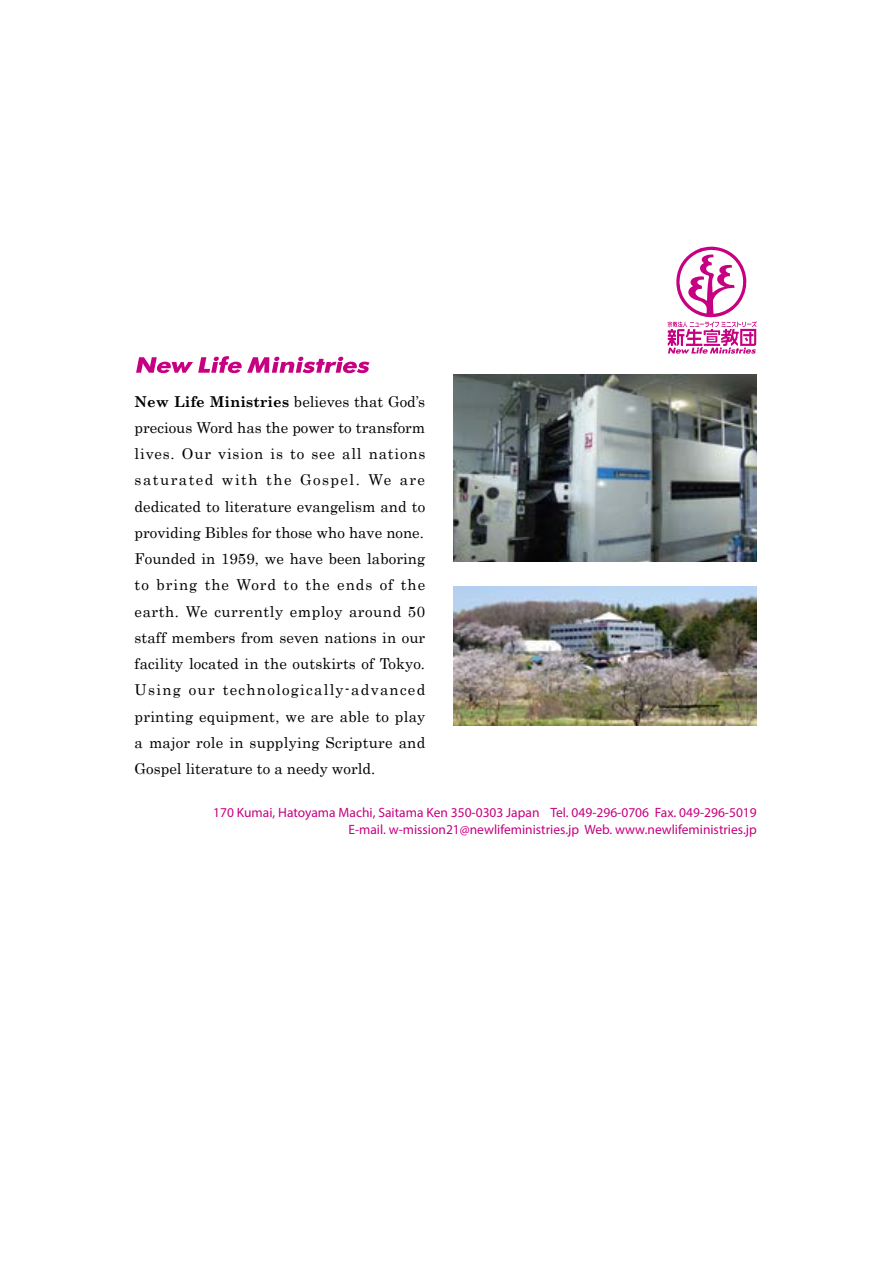
<style>
.page{position:relative;width:893px;height:1263px;background:#fff}
.page>*{position:absolute;margin:0;border:0;box-sizing:border-box;transform-origin:0 0}
.t1{font:15px/26.2px "Century";color:#000;text-align:justify}
.t2{font:700 15px "Century Schoolbook";color:#000}
.t3{font:13.5px/16.5px "Myriad Pro";color:#c60080;text-align:right}
.s1{font-family:"Century";font-weight:400}
</style>
<div class="page">
<img style="left:454px;top:587px;width:303px;height:138px">
<img style="left:454px;top:374px;width:303px;height:188px">
<svg style="left:668px;top:246px;width:89px;height:108px"></svg>
<svg style="left:136px;top:356px;width:234px;height:17px"></svg>
<p class="t2" style="left:135px;top:390px;width:292px">New Life Ministries <span class="s1">believes that God’s</span></p>
<p class="t1" style="left:135px;top:413px;width:292px">precious Word has the power to transform lives. Our vision is to see all nations saturated with the Gospel. We are dedicated to literature evangelism and to providing Bibles for those who have none.<br>Founded in 1959, we have been laboring to bring the Word to the ends of the earth. We currently employ around 50 staff members from seven nations in our facility located in the outskirts of Tokyo.<br>Using our technologically-advanced printing equipment, we are able to play a major role in supplying Scripture and Gospel literature to a needy world.</p>
<p class="t3" style="left:213px;top:804px;width:545px">170 Kumai, Hatoyama Machi, Saitama Ken 350-0303 Japan Tel. 049-296-0706 Fax. 049-296-5019<br>E-mail. w-mission21@newlifeministries.jp Web. www.newlifeministries.jp</p>
</div>
